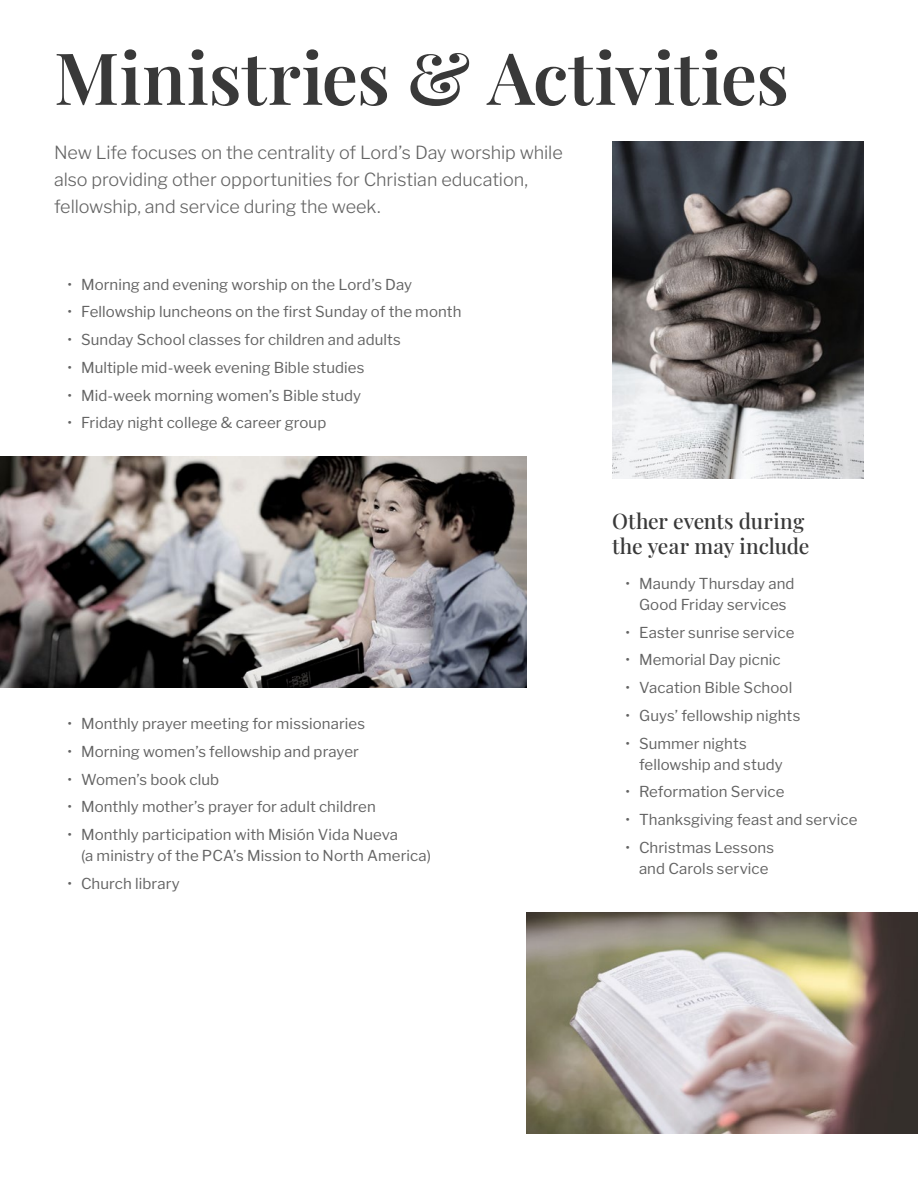
<style>
.page{position:relative;width:918px;height:1188px;background:#fff}
.page>*{position:absolute;margin:0;border:0;box-sizing:border-box;transform-origin:0 0}
.Headline{font:600 72px "Playfair Display";color:#393939}
.Subhead{font:500 21px/25.2px "Playfair Display";letter-spacing:-.01em;color:#393939}
.Intro_Text{font:100 18px/27px "Libre Franklin";letter-spacing:-.005em;color:#636363}
.t1{font:100 15px/21px "Libre Franklin";letter-spacing:.005em;color:#636363;text-align:center}
</style>
<div class="page">
<img style="left:0;top:456px;width:526px;height:232px">
<img style="left:612px;top:141px;width:252px;height:337px">
<img style="left:526px;top:913px;width:392px;height:221px">
<p class="Headline" style="left:54px;top:22px;width:737px">Ministries &amp; Activities</p>
<p class="Intro_Text" style="left:54px;top:137px;width:510px">New Life focuses on the centrality of Lord’s Day worship while also providing other opportunities for Christian education, fellowship, and service during the week.</p>
<p class="t1" style="left:68px;top:272px;width:346px">• Morning and evening worship on the Lord’s Day</p>
<p class="t1" style="left:68px;top:300px;width:395px">• Fellowship luncheons on the first Sunday of the month</p>
<p class="t1" style="left:68px;top:328px;width:335px">• Sunday School classes for children and adults</p>
<p class="t1" style="left:68px;top:356px;width:299px">• Multiple mid-week evening Bible studies</p>
<p class="t1" style="left:68px;top:383px;width:295px">• Mid-week morning women’s Bible study</p>
<p class="t1" style="left:68px;top:411px;width:260px">• Friday night college &amp; career group</p>
<p class="t1" style="left:68px;top:712px;width:299px">• Monthly prayer meeting for missionaries</p>
<p class="t1" style="left:68px;top:740px;width:293px">• Morning women’s fellowship and prayer</p>
<p class="t1" style="left:68px;top:767px;width:153px">• Women’s book club</p>
<p class="t1" style="left:68px;top:795px;width:310px">• Monthly mother’s prayer for adult children</p>
<p class="t1" style="left:81px;top:823px;width:352px;text-align:left;text-indent:-14px">• Monthly participation with Misión Vida Nueva<br>(a ministry of the PCA’s Mission to North America)</p>
<p class="t1" style="left:68px;top:872px;width:114px">• Church library</p>
<p class="Subhead" style="left:612px;top:507px;width:199px">Other events during the year may include</p>
<p class="t1" style="left:626px;top:572px;width:171px">• Maundy Thursday and<br>Good Friday services</p>
<p class="t1" style="left:626px;top:620px;width:171px">• Easter sunrise service</p>
<p class="t1" style="left:626px;top:648px;width:157px">• Memorial Day picnic</p>
<p class="t1" style="left:626px;top:676px;width:168px">• Vacation Bible School</p>
<p class="t1" style="left:626px;top:704px;width:176px">• Guys’ fellowship nights</p>
<p class="t1" style="left:639px;top:731px;width:145px;text-align:left;text-indent:-14px">• Summer nights fellowship and study</p>
<p class="t1" style="left:626px;top:780px;width:161px">• Reformation Service</p>
<p class="t1" style="left:626px;top:808px;width:233px">• Thanksgiving feast and service</p>
<p class="t1" style="left:626px;top:836px;width:150px">• Christmas Lessons and Carols service</p>
</div>
